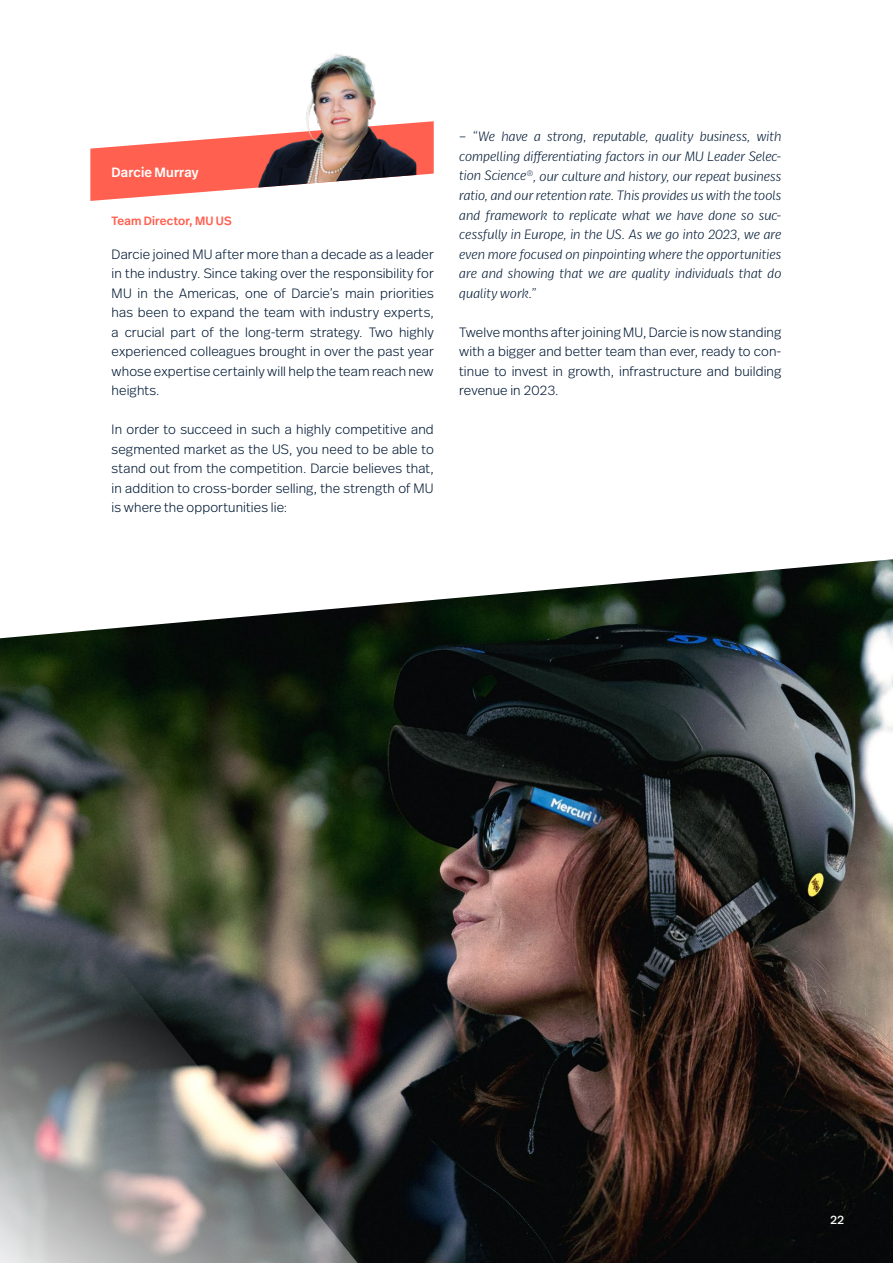
<style>
.page{position:relative;width:893px;height:1263px;background:#fff}
.page>*{position:absolute;margin:0;border:0;box-sizing:border-box;transform-origin:0 0}
.t1{font:300 13.5px/19.5px "Real Head Pro";letter-spacing:.01em;color:#001934;text-align:justify}
.t2{font:italic 300 13.5px/19.5px "Real Head Pro";letter-spacing:.005em;color:#001934;text-align:justify}
.t3{font:500 13.5px "Real Head Pro";letter-spacing:.01em;color:#fff}
.t4{font:500 12px "Real Head Pro";letter-spacing:.015em;color:#ff6050}
.t5{font:12px "Real Head Pro";color:#fff}
</style>
<div class="page">
<img style="left:83px;top:559px;width:810px;height:704px">
<img style="left:0;top:631px;width:468px;height:632px">
<svg style="left:90px;top:121px;width:344px;height:80px"></svg>
<img style="left:258px;top:54px;width:158px;height:134px">
<p class="t3" style="left:112px;top:162px;width:88px">Darcie Murray</p>
<p class="t4" style="left:112px;top:212px;width:122px">Team Director, MU US</p>
<p class="t1" style="left:112px;top:243px;width:324px">Darcie joined MU after more than a decade as a leader in the industry. Since taking over the responsibility for MU in the Americas, one of Darcie’s main priorities has been to expand the team with industry experts, a crucial part of the long-term strategy. Two highly experienced colleagues brought in over the past year whose expertise certainly will help the team reach new heights.</p>
<p class="t1" style="left:112px;top:419px;width:324px">In order to succeed in such a highly competitive and segmented market as the US, you need to be able to stand out from the competition. Darcie believes that, in addition to cross-border selling, the strength of MU is where the opportunities lie:</p>
<p class="t2" style="left:459px;top:126px;width:324px">– “We have a strong, reputable, quality business, with compelling differentiating factors in our MU Leader Selec&shy;tion Science<sup>®</sup>, our culture and history, our repeat business ratio, and our retention rate. This provides us with the tools and framework to replicate what we have done so suc&shy;cessfully in Europe, in the US. As we go into 2023, we are even more focused on pinpointing where the opportunities are and showing that we are quality individuals that do quality work.”</p>
<p class="t1" style="left:459px;top:321px;width:324px">Twelve months after joining MU, Darcie is now standing with a bigger and better team than ever, ready to con&shy;tinue to invest in growth, infrastructure and building revenue in 2023.</p>
<p class="t5" style="left:830px;top:1211px;width:16px">22</p>
</div>
